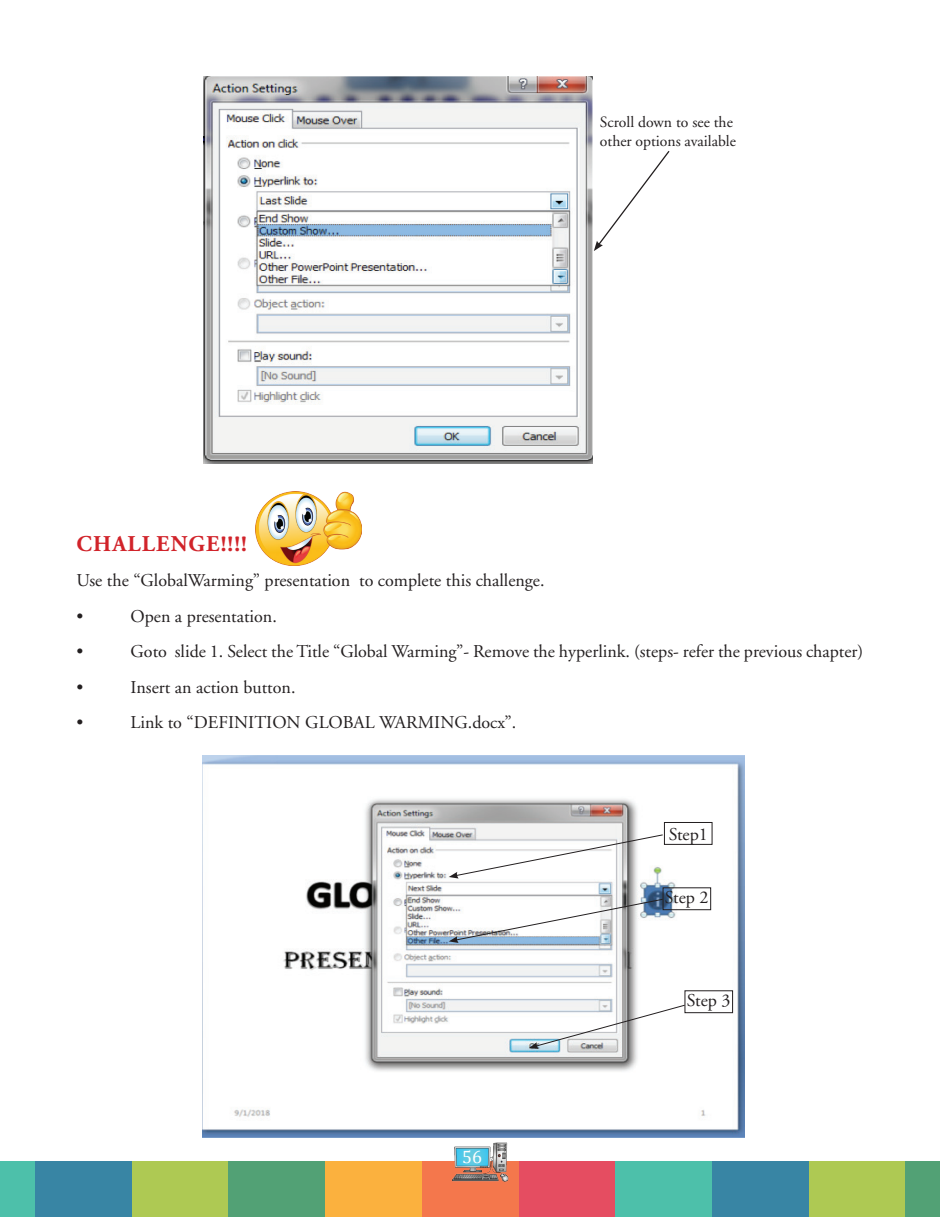
<style>
.page{position:relative;width:940px;height:1217px;background:#fff}
.page>*{position:absolute;margin:0;border:0;box-sizing:border-box;transform-origin:0 0}
.t1{font:700 22.5px "Adobe Garamond";letter-spacing:.05em;color:#d1232a}
.t2{font:18px/35.5px "Adobe Garamond";color:#231f20}
.t3{font:18px "Cambria";color:#fff}
.t4{font:15.6px/18.8px "Adobe Garamond";color:#231f20}
</style>
<div class="page">
<div style="left:0;top:1161px;width:35px;height:55px;background:#4dc0aa"></div>
<div style="left:132px;top:1161px;width:96px;height:55px;background:#aec953"></div>
<div style="left:35px;top:1161px;width:97px;height:55px;background:#3885a4"></div>
<div style="left:518px;top:1161px;width:97px;height:55px;background:#e54d61"></div>
<div style="left:422px;top:1161px;width:96px;height:55px;background:#f4774c"></div>
<div style="left:228px;top:1161px;width:97px;height:55px;background:#52a175"></div>
<div style="left:615px;top:1161px;width:97px;height:55px;background:#4dc0aa"></div>
<div style="left:325px;top:1161px;width:97px;height:55px;background:#fbb13e"></div>
<div style="left:808px;top:1161px;width:97px;height:55px;background:#aec953"></div>
<div style="left:712px;top:1161px;width:96px;height:55px;background:#3885a4"></div>
<div style="left:905px;top:1161px;width:22px;height:55px;background:#52a175"></div>
<div style="left:927px;top:1161px;width:13px;height:55px;background:#52a175"></div>
<img style="left:452px;top:1142px;width:57px;height:40px">
<svg style="left:594px;top:151px;width:76px;height:100px"></svg>
<img style="left:204px;top:77px;width:388px;height:386px">
<img style="left:255px;top:491px;width:106px;height:74px">
<img style="left:202px;top:755px;width:542px;height:381px">
<svg style="left:449px;top:833px;width:214px;height:45px"></svg>
<svg style="left:449px;top:898px;width:214px;height:44px"></svg>
<svg style="left:529px;top:1004px;width:156px;height:44px"></svg>
<div style="left:664px;top:821px;width:48px;height:23px;border:1px solid #231f20"></div>
<div style="left:662px;top:887px;width:49px;height:22px;border:1px solid #231f20"></div>
<p class="t4" style="left:600px;top:113px;width:138px">Scroll down to see the other options available</p>
<p class="t1" style="left:77px;top:531px;width:172px">CHALLENGE!!!!</p>
<p class="t2" style="left:77px;top:563px;width:469px">Use the “GlobalWarming” presentation to complete this challenge. •</p>
<p class="t2" style="left:131px;top:598px;width:148px">Open a presentation.</p>
<p class="t2" style="left:77px;top:634px;width:8px">•</p>
<p class="t2" style="left:131px;top:634px;width:734px">Goto slide 1. Select the Title “Global Warming”- Remove the hyperlink. (steps- refer the previous chapter)</p>
<p class="t2" style="left:77px;top:669px;width:8px">•</p>
<p class="t2" style="left:131px;top:669px;width:166px">Insert an action button.</p>
<p class="t2" style="left:77px;top:705px;width:8px">•</p>
<p class="t2" style="left:131px;top:705px;width:387px">Link to “DEFINITION GLOBAL WARMING.docx”.</p>
<p class="t2" style="left:668px;top:816px;width:41px">Step1</p>
<p class="t2" style="left:665px;top:880px;width:45px">Step 2</p>
<p class="t3" style="left:462px;top:1146px;width:21px">56</p>
<p class="t2" style="left:687px;top:982px;width:45px">Step 3</p>
</div>
